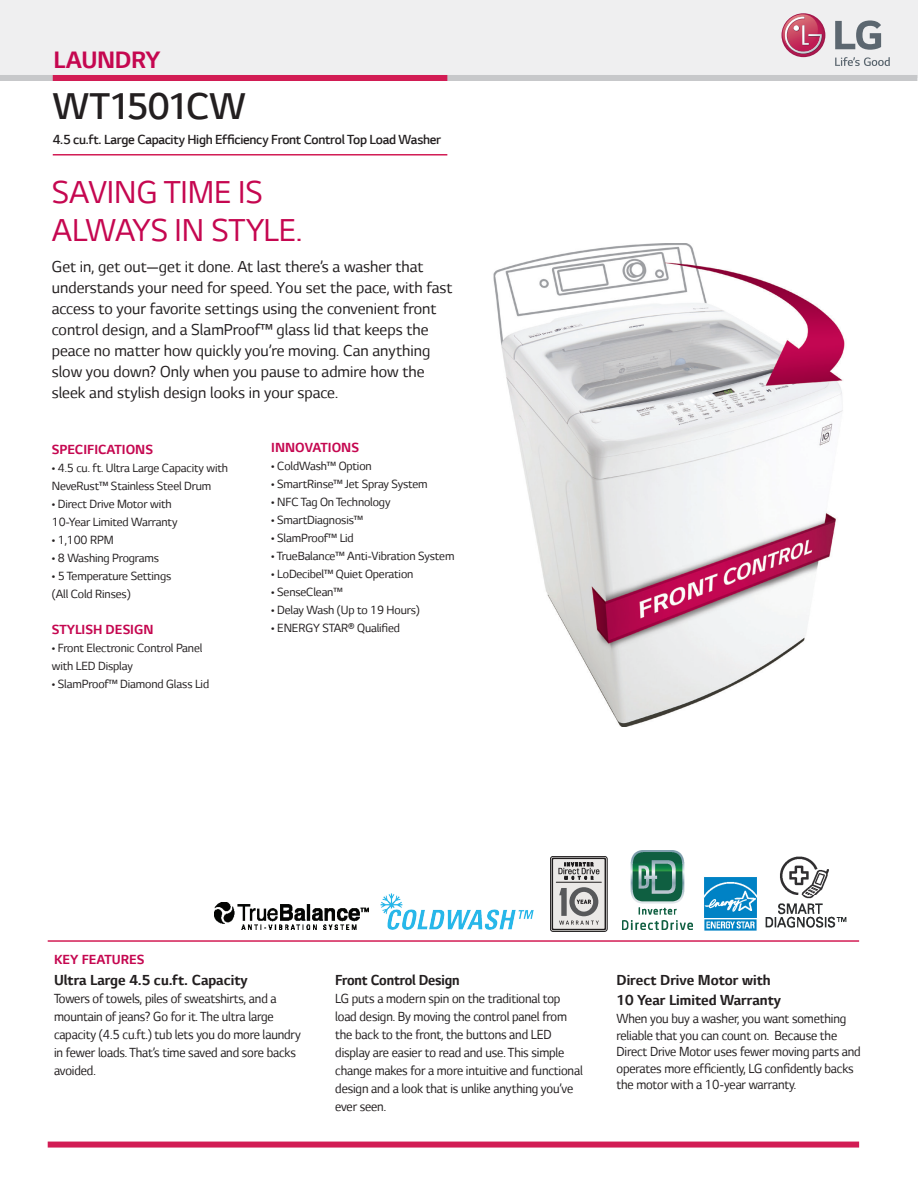
<style>
.page{position:relative;width:918px;height:1188px;background:#fff}
.page>*{position:absolute;margin:0;border:0;box-sizing:border-box;transform-origin:0 0}
.t1{font:300 42.3px "LG Smart";letter-spacing:-.025em;color:#231f20}
.t2{font:36px/37.5px "LG Smart";color:#c50750}
.t3{font:700 27px "LG Smart";letter-spacing:-.02em;color:#c50750}
.t4{font:18px/21px "LG Smart";color:#231f20}
.t5{font:700 16.5px/19.8px "LG Smart";color:#231f20}
.t6{font:700 16.5px "LG Smart";color:#231f20;scale:.95 1}
.t7{font:15px/18px "LG Smart";letter-spacing:-.01em;color:#231f20;scale:.95 1}
.t8{font:300 15px "LG Smart";letter-spacing:-.02em;color:#231f20}
.t9{font:700 15px "LG Smart";color:#c50750}
.t10{font:13.5px/18px "LG Smart";letter-spacing:-.01em;color:#231f20}
</style>
<div class="page">
<div style="left:48px;top:1142px;width:811px;height:6px;background:#d21c54"></div>
<hr style="left:48px;top:940px;width:811px;height:2px;background:#d21c54">
<div style="left:0;top:0;width:918px;height:78px;background:#efeff0"></div>
<div style="left:0;top:75px;width:917px;height:6px;background:#c7c8ca"></div>
<hr style="left:53px;top:154px;width:394px;height:2px;background:#d21c54">
<svg style="left:835px;top:57px;width:55px;height:9px"></svg>
<svg style="left:835px;top:20px;width:46px;height:30px"></svg>
<svg style="left:782px;top:13px;width:43px;height:44px"></svg>
<svg style="left:781px;top:14px;width:42px;height:40px"></svg>
<div style="left:53px;top:75px;width:394px;height:6px;background:#d21c54"></div>
<div style="left:550px;top:856px;width:57px;height:76px;border:1px solid #201d1e;border-radius:3px"></div>
<svg style="left:552px;top:858px;width:54px;height:72px"></svg>
<img style="left:766px;top:856px;width:80px;height:72px">
<img style="left:704px;top:877px;width:53px;height:54px">
<img style="left:623px;top:851px;width:69px;height:78px">
<img style="left:380px;top:893px;width:154px;height:36px">
<img style="left:214px;top:903px;width:155px;height:26px">
<img style="left:493px;top:244px;width:352px;height:483px">
<h3 class="t3" style="left:53px;top:45px;width:108px">LAUNDRY</h3>
<h1 class="t1" style="left:53px;top:84px;width:194px">WT1501CW</h1>
<p class="t8" style="left:53px;top:132px;width:390px">4.5 cu.ft. Large Capacity High Efficiency Front Control Top Load Washer</p>
<h2 class="t2" style="left:52px;top:174px;width:252px">SAVING TIME IS<br>ALWAYS IN STYLE.</h2>
<p class="t4" style="left:52px;top:256px;width:402px">Get in, get out—get it done. At last there’s a washer that understands your need for speed. You set the pace, with fast access to your favorite settings using the convenient front control design, and a SlamProof™ glass lid that keeps the peace no matter how quickly you’re moving. Can anything slow you down? Only when you pause to admire how the sleek and stylish design looks in your space.</p>
<p class="t9" style="left:52px;top:441px;width:103px">SPECIFICATIONS</p>
<p class="t10" style="left:52px;top:459px;width:178px">• 4.5 cu. ft. Ultra Large Capacity with<br>NeveRust™ Stainless Steel Drum</p>
<p class="t10" style="left:52px;top:495px;width:127px">• Direct Drive Motor with<br>10-Year Limited Warranty</p>
<p class="t10" style="left:52px;top:531px;width:63px">• 1,100 RPM</p>
<p class="t10" style="left:52px;top:549px;width:109px">• 8 Washing Programs</p>
<p class="t10" style="left:52px;top:567px;width:121px">• 5 Temperature Settings (All Cold Rinses)</p>
<p class="t9" style="left:52px;top:621px;width:103px">STYLISH DESIGN</p>
<p class="t10" style="left:52px;top:639px;width:152px">• Front Electronic Control Panel with LED Display</p>
<p class="t10" style="left:52px;top:675px;width:159px">• SlamProof™ Diamond Glass Lid</p>
<p class="t9" style="left:271px;top:440px;width:89px">INNOVATIONS</p>
<p class="t10" style="left:271px;top:457px;width:102px">• ColdWash™ Option</p>
<p class="t10" style="left:271px;top:475px;width:158px">• SmartRinse™ Jet Spray System</p>
<p class="t10" style="left:271px;top:493px;width:121px">• NFC Tag On Technology</p>
<p class="t10" style="left:271px;top:511px;width:93px">• SmartDiagnosis™</p>
<p class="t10" style="left:271px;top:529px;width:84px">• SlamProof™ Lid</p>
<p class="t10" style="left:271px;top:547px;width:185px">• TrueBalance™ Anti-Vibration System</p>
<p class="t10" style="left:271px;top:565px;width:144px">• LoDecibel™ Quiet Operation</p>
<p class="t10" style="left:271px;top:583px;width:73px">• SenseClean™</p>
<p class="t10" style="left:271px;top:601px;width:150px">• Delay Wash (Up to 19 Hours)</p>
<p class="t10" style="left:271px;top:619px;width:130px">• ENERGY STAR® Qualified</p>
<p class="t9" style="left:54px;top:951px;width:92px">KEY FEATURES</p>
<p class="t5" style="left:54px;top:971px;width:195px">Ultra Large 4.5 cu.ft. Capacity</p>
<p class="t7" style="left:54px;top:990px;width:261px">Towers of towels, piles of sweatshirts, and a mountain of jeans? Go for it. The ultra large capacity (4.5 cu.ft.) tub lets you do more laundry in fewer loads. That’s time saved and sore backs avoided.</p>
<p class="t6" style="left:335px;top:971px;width:132px">Front Control Design</p>
<p class="t7" style="left:335px;top:990px;width:262px">LG puts a modern spin on the traditional top load design. By moving the control panel from the back to the front, the buttons and LED display are easier to read and use. This simple change makes for a more intuitive and functional design and a look that is unlike anything you’ve ever seen.</p>
<p class="t5" style="left:616px;top:971px;width:166px">Direct Drive Motor with<br>10 Year Limited Warranty</p>
<p class="t7" style="left:616px;top:1011px;width:259px;line-height:16.5px">When you buy a washer, you want something reliable that you can count on. Because the Direct Drive Motor uses fewer moving parts and operates more efficiently, LG confidently backs the motor with a 10-year warranty.</p>
</div>
